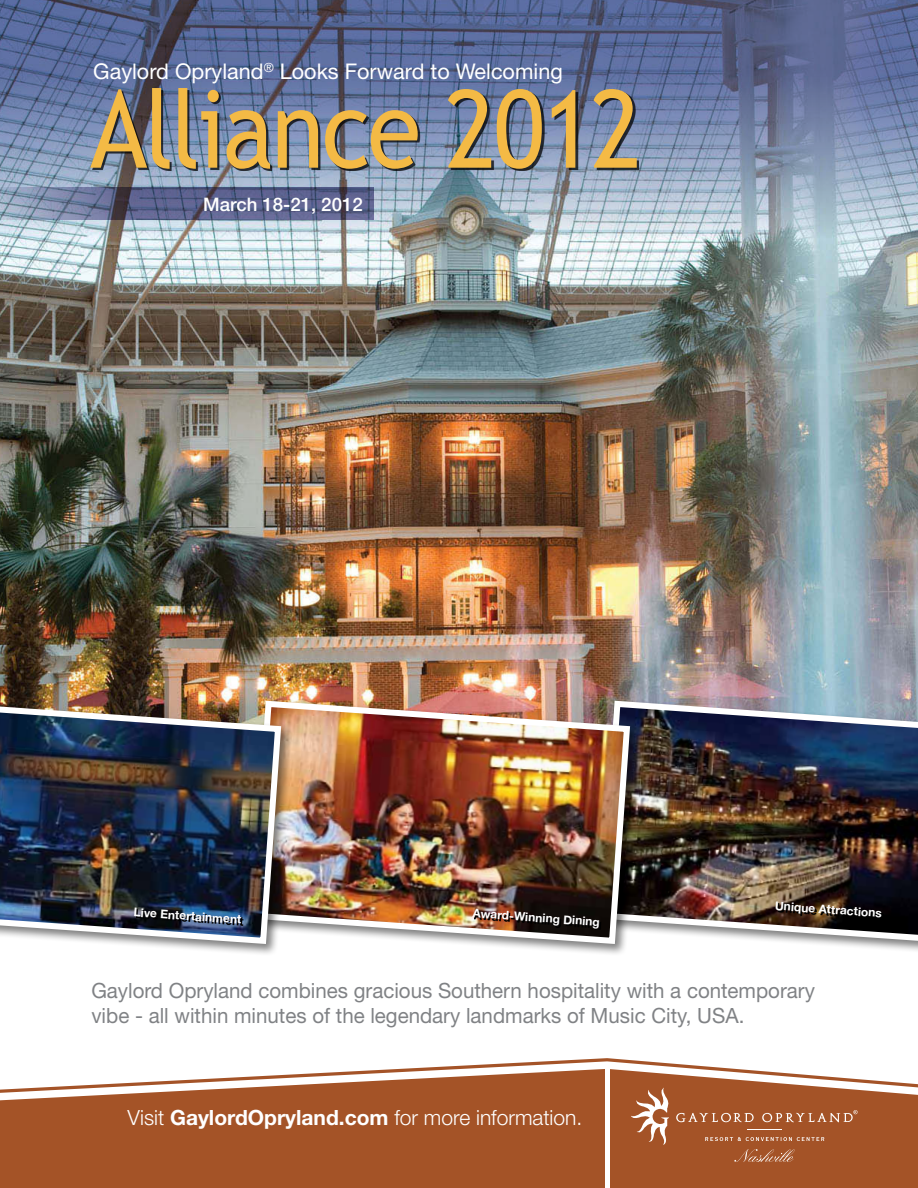
<style>
.page{position:relative;width:918px;height:1188px;background:#fff}
.page>*{position:absolute;margin:0;border:0;box-sizing:border-box;transform-origin:0 0}
.t1{font:108px "Trebuchet MS";letter-spacing:-.025em;color:#f4ba45;scale:.9 1}
.t2{font:21.6px "Helvetica Neue LT Std";color:#fff}
.t3{font:21px/25.2px "Helvetica Neue LT Std";color:#808285}
.t4{font:300 21px "Helvetica Neue LT Std";color:#fff}
.t5{font:500 18.6px "Helvetica Neue LT Std";color:#fff}
.t6{font:700 12px "Helvetica Neue LT Std";color:#fff}
.s1{font-weight:700}
</style>
<div class="page">
<img style="left:0;top:243px;width:918px;height:455px">
<svg style="left:399px;top:1061px;width:337px;height:8px"></svg>
<svg style="left:0;top:1069px;width:918px;height:119px;background:#ad653e"></svg>
<div style="left:605px;top:1065px;width:5px;height:123px;background:#fff"></div>
<svg style="left:705px;top:1137px;width:119px;height:4px"></svg>
<svg style="left:734px;top:1149px;width:61px;height:13px"></svg>
<hr style="left:747px;top:1129px;width:35px;height:1px;background:#fff">
<svg style="left:631px;top:1088px;width:39px;height:57px"></svg>
<svg style="left:676px;top:1113px;width:78px;height:9px"></svg>
<svg style="left:762px;top:1110px;width:96px;height:12px"></svg>
<img style="left:642px;top:698px;width:276px;height:249px">
<svg style="left:778px;top:903px;width:105px;height:16px;background:#24170e"></svg>
<div style="left:248px;top:698px;width:394px;height:258px;background:#000;opacity:.5"></div>
<img style="left:293px;top:698px;width:340px;height:249px">
<svg style="left:474px;top:911px;width:127px;height:19px;background:#351e14"></svg>
<div style="left:0;top:698px;width:293px;height:258px;background:#000;opacity:.5"></div>
<img style="left:0;top:698px;width:284px;height:249px">
<svg style="left:136px;top:910px;width:107px;height:16px;background:#23364d"></svg>
<img style="left:0;top:0;width:918px;height:243px">
<svg style="left:0;top:187px;width:373px;height:33px;background:#61698e"></svg>
<div style="left:93px;top:90px;width:546px;height:81px;background:#000;opacity:.75"></div>
<p class="t2" style="left:93px;top:59px;width:471px">Gaylord Opryland<sup>®</sup> Looks Forward to Welcoming</p>
<h1 class="t1" style="left:90px;top:66px;width:615px">Alliance 2012</h1>
<p class="t5" style="left:203px;top:193px;width:161px">March 18-21, 2012</p>
<p class="t6" style="left:134px;top:905px;width:109px;rotate:4deg">Live Entertainment</p>
<p class="t6" style="left:473px;top:906px;width:129px;rotate:4deg">Award-Winning Dining</p>
<p class="t6" style="left:776px;top:898px;width:109px;rotate:4deg">Unique Attractions</p>
<p class="t3" style="left:91px;top:978px;width:725px">Gaylord Opryland combines gracious Southern hospitality with a contemporary vibe - all within minutes of the legendary landmarks of Music City, USA.</p>
<p class="t4" style="left:128px;top:1104px;width:456px">Visit <span class="s1">GaylordOpryland.com</span> for more information.</p>
</div>
